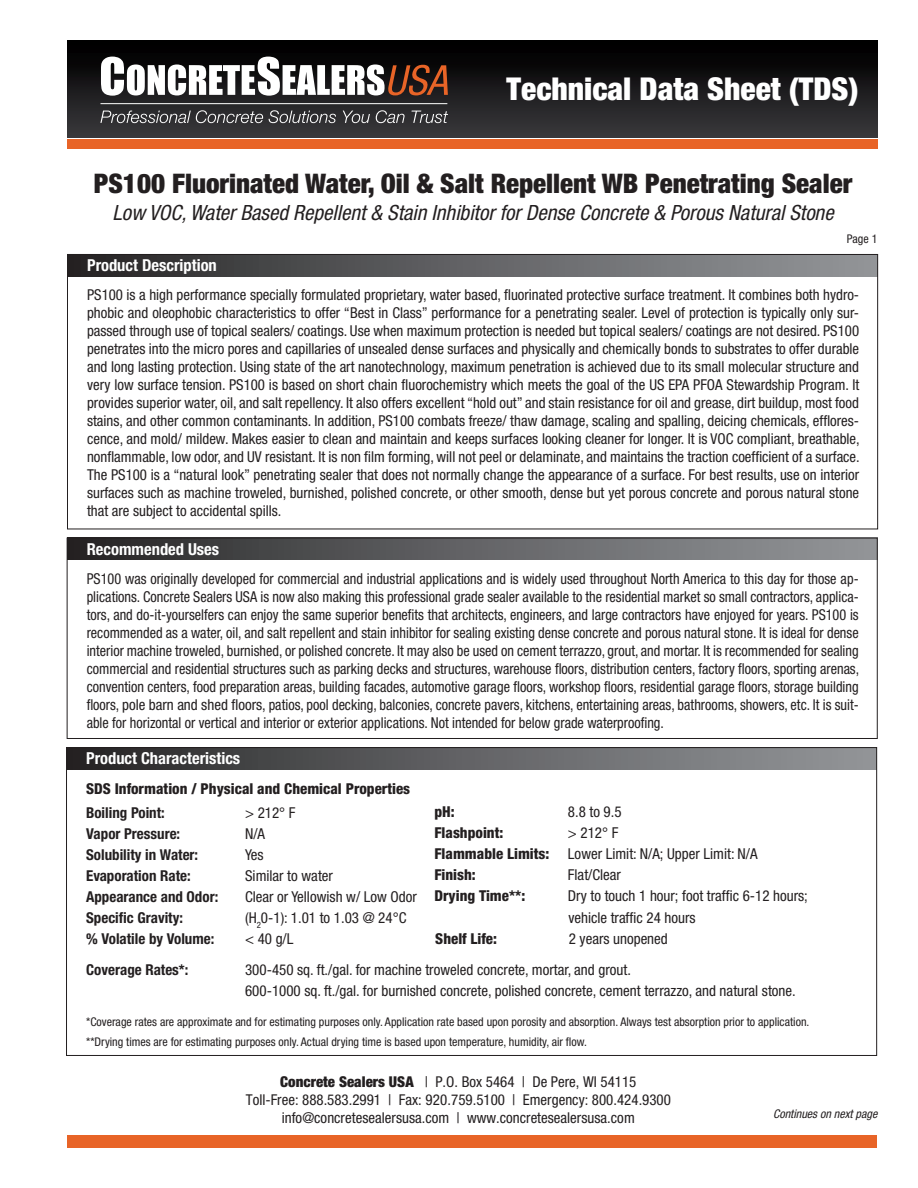
<style>
.page{position:relative;width:918px;height:1188px;background:#fff}
.page>*{position:absolute;margin:0;border:0;box-sizing:border-box;transform-origin:0 0}
.t1{font:900 condensed 31.5px "Helvetica Neue LT Std";color:#fff}
.t2{font:900 condensed 27px "Helvetica Neue LT Std";color:#231f20}
.t3{font:italic condensed 21px "Helvetica Neue LT Std";color:#231f20}
.t4{font:700 condensed 16.5px "Helvetica Neue LT Std";color:#fff}
.t5{font:condensed 15px/18px "Helvetica Neue LT Std";color:#231f20;text-align:center}
.t6{font:condensed 15px/18px "Helvetica Neue LT Std";color:#231f20;text-align:justify;scale:.95 1}
.t7{font:700 condensed 15px "Helvetica Neue LT Std";color:#231f20}
.t8{font:800 condensed 15px "Helvetica Neue LT Std";color:#231f20}
.t9{font:condensed 12px "Helvetica Neue LT Std";color:#231f20}
.t10{font:italic condensed 12px "Helvetica Neue LT Std";color:#231f20}
.s1{font-weight:800}
.s2{font-weight:900}
</style>
<div class="page">
<div style="left:67px;top:1135px;width:810px;height:12px;background:#e86427"></div>
<svg style="left:67px;top:137px;width:810px;height:3px"></svg>
<div style="left:67px;top:40px;width:810px;height:97px;background:linear-gradient(to bottom,#000,#3b3a3d)"></div>
<svg style="left:101px;top:57px;width:347px;height:39px"></svg>
<svg style="left:100px;top:110px;width:236px;height:13px;background:#59595b"></svg>
<svg style="left:343px;top:111px;width:27px;height:12px"></svg>
<svg style="left:376px;top:110px;width:29px;height:13px"></svg>
<svg style="left:411px;top:111px;width:37px;height:12px"></svg>
<hr style="left:101px;top:103px;width:346px;height:1px;background:#fff">
<div style="left:67px;top:140px;width:810px;height:9px;background:#e86427"></div>
<div style="left:68px;top:254px;width:810px;height:22px;background:linear-gradient(to right,#292828,#97999d)"></div>
<div style="left:67px;top:538px;width:810px;height:22px;background:linear-gradient(to right,#292728,#97999d)"></div>
<div style="left:67px;top:747px;width:810px;height:22px;background:linear-gradient(to right,#292828,#97999d)"></div>
<div style="left:67px;top:538px;width:810px;height:201px;border:1px solid #231f20"></div>
<p class="t1" style="left:507px;top:70px;width:353px">Technical Data Sheet (TDS)</p>
<p class="t2" style="left:94px;top:167px;width:760px">PS100 Fluorinated Water, Oil &amp; Salt Repellent WB Penetrating Sealer</p>
<p class="t3" style="left:113px;top:201px;width:723px">Low VOC, Water Based Repellent &amp; Stain Inhibitor for Dense Concrete &amp; Porous Natural Stone</p>
<p class="t4" style="left:87px;top:255px;width:131px">Product Description</p>
<p class="t9" style="left:847px;top:231px;width:32px">Page 1</p>
<p class="t5" style="left:87px;top:286px;width:774px;text-align:justify">PS100 is a high performance specially formulated proprietary, water based, fluorinated protective surface treatment. It combines both hydro&shy;phobic and oleophobic characteristics to offer “Best in Class” performance for a penetrating sealer. Level of protection is typically only sur&shy;passed through use of topical sealers/ coatings. Use when maximum protection is needed but topical sealers/ coatings are not desired. PS100 penetrates into the micro pores and capillaries of unsealed dense surfaces and physically and chemically bonds to substrates to offer durable and long lasting protection. Using state of the art nanotechnology, maximum penetration is achieved due to its small molecular structure and very low surface tension. PS100 is based on short chain fluorochemistry which meets the goal of the US EPA PFOA Stewardship Program. It provides superior water, oil, and salt repellency. It also offers excellent “hold out” and stain resistance for oil and grease, dirt buildup, most food stains, and other common contaminants. In addition, PS100 combats freeze/ thaw damage, scaling and spalling, deicing chemicals, efflores&shy;cence, and mold/ mildew. Makes easier to clean and maintain and keeps surfaces looking cleaner for longer. It is VOC compliant, breathable, nonflammable, low odor, and UV resistant. It is non film forming, will not peel or delaminate, and maintains the traction coefficient of a surface.<br>The PS100 is a “natural look” penetrating sealer that does not normally change the appearance of a surface. For best results, use on interior surfaces such as machine troweled, burnished, polished concrete, or other smooth, dense but yet porous concrete and porous natural stone that are subject to accidental spills.</p>
<p class="t4" style="left:87px;top:539px;width:134px">Recommended Uses</p>
<p class="t6" style="left:87px;top:570px;width:815px">PS100 was originally developed for commercial and industrial applications and is widely used throughout North America to this day for those ap&shy;plications. Concrete Sealers USA is now also making this professional grade sealer available to the residential market so small contractors, applica&shy;tors, and do-it-yourselfers can enjoy the same superior benefits that architects, engineers, and large contractors have enjoyed for years. PS100 is recommended as a water, oil, and salt repellent and stain inhibitor for sealing existing dense concrete and porous natural stone. It is ideal for dense interior machine troweled, burnished, or polished concrete. It may also be used on cement terrazzo, grout, and mortar. It is recommended for sealing commercial and residential structures such as parking decks and structures, warehouse floors, distribution centers, factory floors, sporting arenas, convention centers, food preparation areas, building facades, automotive garage floors, workshop floors, residential garage floors, storage building floors, pole barn and shed floors, patios, pool decking, balconies, concrete pavers, kitchens, entertaining areas, bathrooms, showers, etc. It is suit&shy;able for horizontal or vertical and interior or exterior applications. Not intended for below grade waterproofing.</p>
<p class="t4" style="left:86px;top:749px;width:156px">Product Characteristics</p>
<p class="t8" style="left:86px;top:779px;width:326px">SDS Information / Physical and Chemical Properties</p>
<p class="t7" style="left:86px;top:803px;width:80px">Boiling Point:</p>
<p class="t5" style="left:245px;top:803px;width:52px">&gt; 212° F</p>
<p class="t7" style="left:86px;top:824px;width:96px">Vapor Pressure:</p>
<p class="t5" style="left:245px;top:824px;width:22px">N/A</p>
<p class="t7" style="left:86px;top:845px;width:114px">Solubility in Water:</p>
<p class="t5" style="left:245px;top:845px;width:20px">Yes</p>
<p class="t7" style="left:86px;top:866px;width:106px">Evaporation Rate:</p>
<p class="t5" style="left:245px;top:866px;width:89px">Similar to water</p>
<p class="t7" style="left:86px;top:887px;width:134px">Appearance and Odor:</p>
<p class="t5" style="left:245px;top:887px;width:173px">Clear or Yellowish w/ Low Odor</p>
<p class="t7" style="left:86px;top:908px;width:98px">Specific Gravity:</p>
<p class="t5" style="left:245px;top:908px;width:163px">(H<sub>2</sub>0-1): 1.01 to 1.03 @ 24°C</p>
<p class="t5" style="left:569px;top:908px;width:129px">vehicle traffic 24 hours</p>
<p class="t7" style="left:86px;top:929px;width:130px">% Volatile by Volume:</p>
<p class="t5" style="left:245px;top:929px;width:50px">&lt; 40 g/L</p>
<p class="t8" style="left:435px;top:929px;width:63px">Shelf Life:</p>
<p class="t5" style="left:569px;top:929px;width:101px">2 years unopened</p>
<p class="t7" style="left:86px;top:961px;width:104px">Coverage Rates*:</p>
<p class="t5" style="left:245px;top:961px;width:387px">300-450 sq. ft./gal. for machine troweled concrete, mortar, and grout.</p>
<p class="t5" style="left:245px;top:982px;width:552px">600-1000 sq. ft./gal. for burnished concrete, polished concrete, cement terrazzo, and natural stone.</p>
<p class="t8" style="left:434px;top:803px;width:22px">pH:</p>
<p class="t5" style="left:568px;top:803px;width:55px">8.8 to 9.5</p>
<p class="t8" style="left:434px;top:824px;width:70px">Flashpoint:</p>
<p class="t5" style="left:568px;top:824px;width:52px">&gt; 212° F</p>
<p class="t5" style="left:434px;top:845px;width:325px"><span class="s1">Flammable Limits:</span> Lower Limit: N/A; Upper Limit: N/A</p>
<p class="t8" style="left:434px;top:866px;width:43px">Finish:</p>
<p class="t5" style="left:568px;top:866px;width:55px">Flat/Clear</p>
<p class="t8" style="left:434px;top:887px;width:92px">Drying Time**:</p>
<p class="t5" style="left:568px;top:887px;width:241px">Dry to touch 1 hour; foot traffic 6-12 hours;</p>
<p class="t9" style="left:86px;top:1015px;width:725px">*Coverage rates are approximate and for estimating purposes only. Application rate based upon porosity and absorption. Always test absorption prior to application.</p>
<p class="t9" style="left:86px;top:1034px;width:503px">**Drying times are for estimating purposes only. Actual drying time is based upon temperature, humidity, air flow.</p>
<p class="t5" style="left:246px;top:1072px;width:427px"><span class="s2">Concrete Sealers USA</span> | P.O. Box 5464 | De Pere, WI 54115<br>Toll-Free: 888.583.2991 | Fax: 920.759.5100 | Emergency: 800.424.9300 info@concretesealersusa.com | www.concretesealersusa.com</p>
<p class="t10" style="left:773px;top:1107px;width:106px">Continues on next page</p>
</div>
